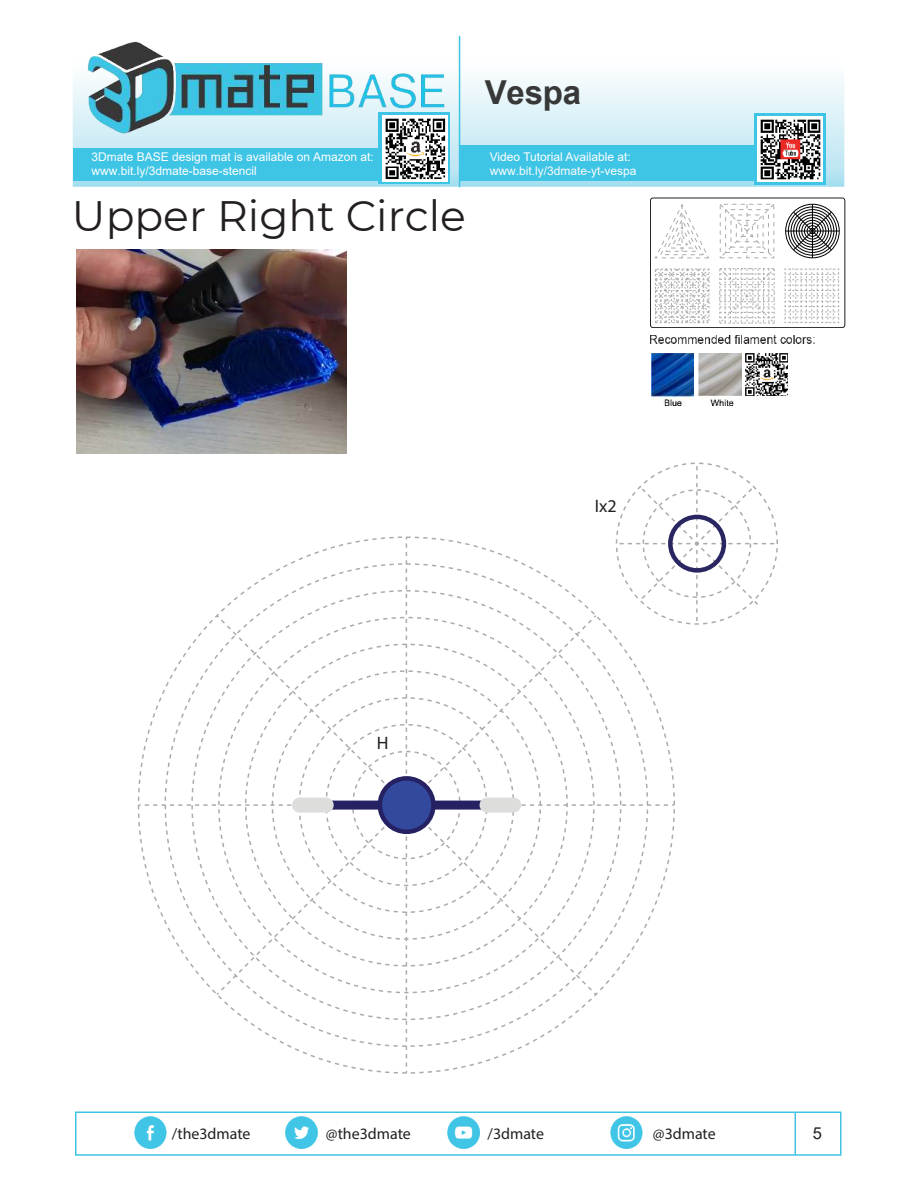
<style>
.page{position:relative;width:918px;height:1188px;background:#fff}
.page>*{position:absolute;margin:0;border:0;box-sizing:border-box;transform-origin:0 0}
.t1{font:42.45px "Montserrat";color:#231f20}
.t2{font:700 33px "Arial";letter-spacing:-.005em;color:#383838}
.t3{font:18px "Myriad Pro";color:#231f20}
.t4{font:16.5px "Arial";color:#231f20}
.t5{font:15.9px "Myriad Pro";color:#231f20}
.t6{font:12px/14.4px "Arial";color:#fff}
.t7{font:12px "Arial";color:#fcfcfc}
</style>
<div class="page">
<svg style="left:650px;top:198px;width:195px;height:130px"></svg>
<img style="left:73px;top:36px;width:771px;height:151px">
<div style="left:379px;top:112px;width:71px;height:72px;background:linear-gradient(to right,#3ec4e5,#3ec4e5)"></div>
<div style="left:755px;top:113px;width:71px;height:71px;background:#3ec4e5"></div>
<div style="left:73px;top:148px;width:358px;height:33px;background:#3ec4e5"></div>
<div style="left:461px;top:145px;width:355px;height:36px;background:#3ec4e5"></div>
<hr style="left:459px;top:36px;width:1px;height:151px;background:#3ec4e5">
<img style="left:75px;top:35px;width:385px;height:104px">
<img style="left:382px;top:116px;width:66px;height:65px">
<div style="left:75px;top:1111px;width:767px;height:45px;border:2px solid #40c4e5"></div>
<hr style="left:795px;top:1112px;width:1px;height:43px;background:#40c4e5">
<img style="left:134px;top:1116px;width:33px;height:32px">
<img style="left:610px;top:1117px;width:33px;height:32px">
<img style="left:448px;top:1116px;width:32px;height:32px">
<img style="left:286px;top:1117px;width:32px;height:32px">
<svg style="left:139px;top:463px;width:638px;height:610px"></svg>
<div style="left:668px;top:515px;width:58px;height:58px;border:5px solid #292662;border-radius:50%"></div>
<img style="left:757px;top:116px;width:66px;height:66px">
<img style="left:651px;top:335px;width:164px;height:9px">
<img style="left:651px;top:353px;width:43px;height:53px">
<img style="left:745px;top:354px;width:43px;height:42px">
<img style="left:698px;top:353px;width:43px;height:53px">
<img style="left:76px;top:249px;width:270px;height:204px">
<h2 class="t2" style="left:485px;top:80px;width:98px">Vespa</h2>
<p class="t6" style="left:92px;top:151px;width:284px">3Dmate BASE design mat is available on Amazon at: www.bit.ly/3dmate-base-stencil</p>
<p class="t6" style="left:490px;top:151px;width:143px">Video Tutorial Available at:</p>
<p class="t7" style="left:490px;top:167px;width:148px">www.bit.ly/3dmate-yt-vespa</p>
<h1 class="t1" style="left:72px;top:199px;width:395px">Upper Right Circle</h1>
<h3 class="t3" style="left:377px;top:736px;width:13px">H</h3>
<h3 class="t3" style="left:595px;top:499px;width:23px">Ix2</h3>
<h3 class="t5" style="left:172px;top:1128px;width:80px">/the3dmate</h3>
<h3 class="t5" style="left:326px;top:1128px;width:86px">@the3dmate</h3>
<h3 class="t5" style="left:488px;top:1128px;width:58px">/3dmate</h3>
<h3 class="t5" style="left:653px;top:1128px;width:64px">@3dmate</h3>
<h3 class="t4" style="left:813px;top:1127px;width:11px">5</h3>
</div>
